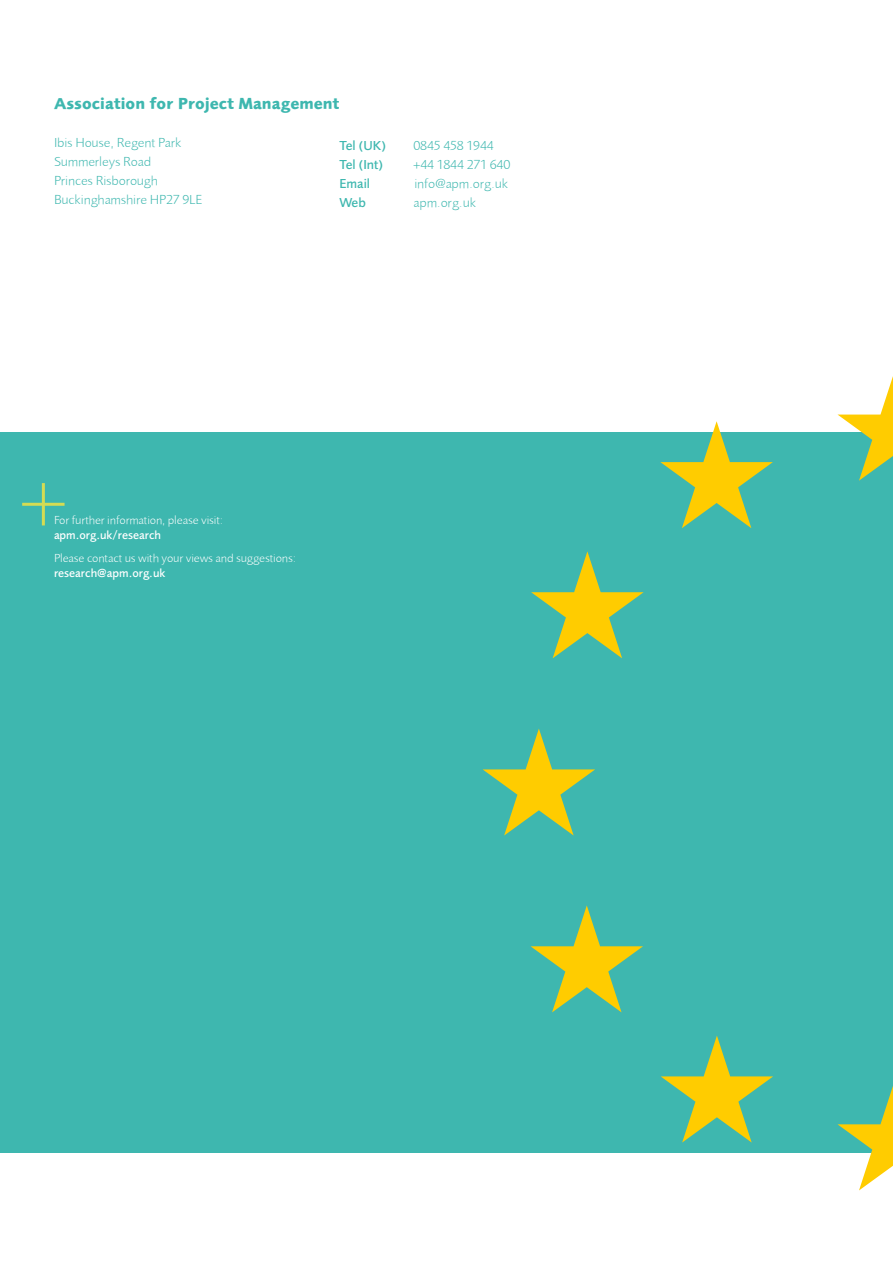
<style>
.page{position:relative;width:893px;height:1263px;background:#fff}
.page>*{position:absolute;margin:0;border:0;box-sizing:border-box;transform-origin:0 0}
.t1{font:700 16.5px "Foundry Sans";letter-spacing:.005em;color:#3eb7af}
.t2{font:300 13.5px/19px "Foundry Sans";color:#3eb7af}
.t3{font:500 13.5px "Foundry Sans";color:#3eb7af}
.t4{font:300 12px "Foundry Sans";color:#fff}
.t5{font:500 12px "Foundry Sans";color:#fff}
</style>
<div class="page">
<div style="left:0;top:432px;width:893px;height:720px;background:#3eb7af"></div>
<hr style="left:42px;top:483px;width:3px;height:42px;background:#d4dc53">
<hr style="left:22px;top:503px;width:43px;height:3px;background:#d4dc53">
<svg style="left:837px;top:376px;width:56px;height:105px"></svg>
<svg style="left:837px;top:1086px;width:56px;height:104px"></svg>
<svg style="left:483px;top:729px;width:112px;height:106px"></svg>
<svg style="left:531px;top:905px;width:112px;height:107px"></svg>
<svg style="left:661px;top:1036px;width:112px;height:106px"></svg>
<svg style="left:660px;top:421px;width:113px;height:107px"></svg>
<svg style="left:531px;top:551px;width:113px;height:107px"></svg>
<p class="t1" style="left:54px;top:94px;width:287px">Association for Project Management</p>
<p class="t2" style="left:54px;top:133px;width:150px">Ibis House, Regent Park<br>Summerleys Road<br>Princes Risborough<br>Buckinghamshire HP27 9LE</p>
<p class="t3" style="left:339px;top:137px;width:48px">Tel (UK)</p>
<p class="t2" style="left:413px;top:136px;width:82px">0845 458 1944</p>
<p class="t3" style="left:339px;top:156px;width:45px">Tel (Int)</p>
<p class="t2" style="left:414px;top:155px;width:98px">+44 1844 271 640</p>
<p class="t3" style="left:339px;top:175px;width:32px">Email</p>
<p class="t2" style="left:414px;top:174px;width:95px">info@apm.org.uk</p>
<p class="t3" style="left:339px;top:194px;width:28px">Web</p>
<p class="t2" style="left:413px;top:193px;width:64px">apm.org.uk</p>
<p class="t4" style="left:54px;top:513px;width:171px">For further information, please visit:</p>
<p class="t5" style="left:54px;top:528px;width:109px">apm.org.uk/research</p>
<p class="t4" style="left:54px;top:551px;width:244px">Please contact us with your views and suggestions:</p>
<p class="t5" style="left:54px;top:566px;width:113px">research@apm.org.uk</p>
</div>
